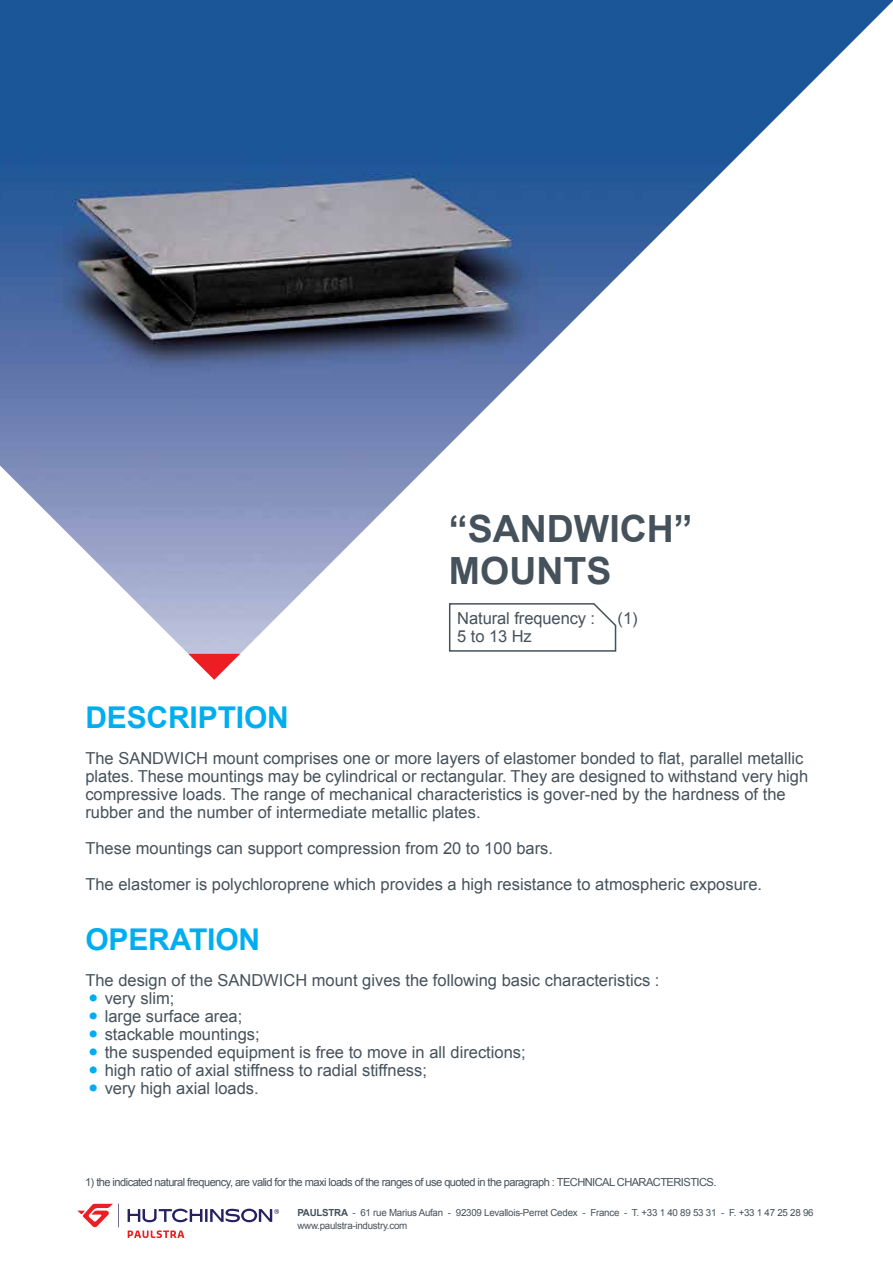
<style>
.page{position:relative;width:893px;height:1263px;background:#fff}
.page>*{position:absolute;margin:0;border:0;box-sizing:border-box;transform-origin:0 0}
.t1{font:700 37.5px/42px "Arial";color:#46525b}
.t2{font:700 30px "Arial";letter-spacing:-.005em;color:#00aeef}
.t3{font:16.5px/18px "Arial";color:#46525b}
.t4{font:11.1px "Arial";letter-spacing:-.05em;color:#46525b}
.t5{font:9.75px/13.5px "Arial";letter-spacing:-.025em;color:#46525b}
.s1{font-weight:700}
</style>
<div class="page">
<svg style="left:128px;top:1230px;width:56px;height:8px"></svg>
<svg style="left:128px;top:1209px;width:151px;height:13px"></svg>
<svg style="left:78px;top:1203px;width:41px;height:24px"></svg>
<img style="left:0;top:0;width:893px;height:654px">
<svg style="left:188px;top:654px;width:52px;height:26px"></svg>
<svg style="left:448px;top:602px;width:169px;height:50px"></svg>
<h1 class="t1" style="left:449px;top:509px;width:245px">“SANDWICH”<br>MOUNTS</h1>
<p class="t3" style="left:457px;top:609px;width:139px">Natural frequency :</p>
<p class="t3" style="left:618px;top:609px;width:21px">(1)</p>
<p class="t3" style="left:457px;top:627px;width:76px">5 to 13 Hz</p>
<h2 class="t2" style="left:85px;top:697px;width:205px">DESCRIPTION</h2>
<p class="t3" style="left:85px;top:749px;width:724px">The SANDWICH mount comprises one or more layers of elastomer bonded to flat, parallel metallic plates. These mountings may be cylindrical or rectangular. They are designed to withstand very high compressive loads. The range of mechanical characteristics is gover-ned by the hardness of the rubber and the number of intermediate metallic plates.</p>
<p class="t3" style="left:85px;top:830px;width:678px;line-height:36px">These mountings can support compression from 20 to 100 bars.<br>The elastomer is polychloroprene which provides a high resistance to atmospheric exposure.</p>
<h2 class="t2" style="left:85px;top:919px;width:176px">OPERATION</h2>
<p class="t3" style="left:85px;top:971px;width:576px">The design of the SANDWICH mount gives the following basic characteristics :</p>
<p class="t3" style="left:90px;top:989px;width:86px"><sup>■</sup> very slim;</p>
<p class="t3" style="left:90px;top:1007px;width:154px"><sup>■</sup> large surface area;</p>
<p class="t3" style="left:90px;top:1025px;width:171px"><sup>■</sup> stackable mountings;</p>
<p class="t3" style="left:90px;top:1043px;width:437px"><sup>■</sup> the suspended equipment is free to move in all directions;</p>
<p class="t3" style="left:90px;top:1061px;width:338px"><sup>■</sup> high ratio of axial stiffness to radial stiffness;</p>
<p class="t3" style="left:90px;top:1079px;width:170px"><sup>■</sup> very high axial loads.</p>
<p class="t4" style="left:85px;top:1175px;width:633px">1) the indicated natural frequency, are valid for the maxi loads of the ranges of use quoted in the paragraph : TECHNICAL CHARACTERISTICS.</p>
<p class="t5" style="left:297px;top:1206px;width:518px"><span class="s1">PAULSTRA</span> - 61 rue Marius Aufan - 92309 Levallois-Perret Cedex - France - T. +33 1 40 89 53 31 - F. +33 1 47 25 28 96 www.paulstra-industry.com</p>
</div>
